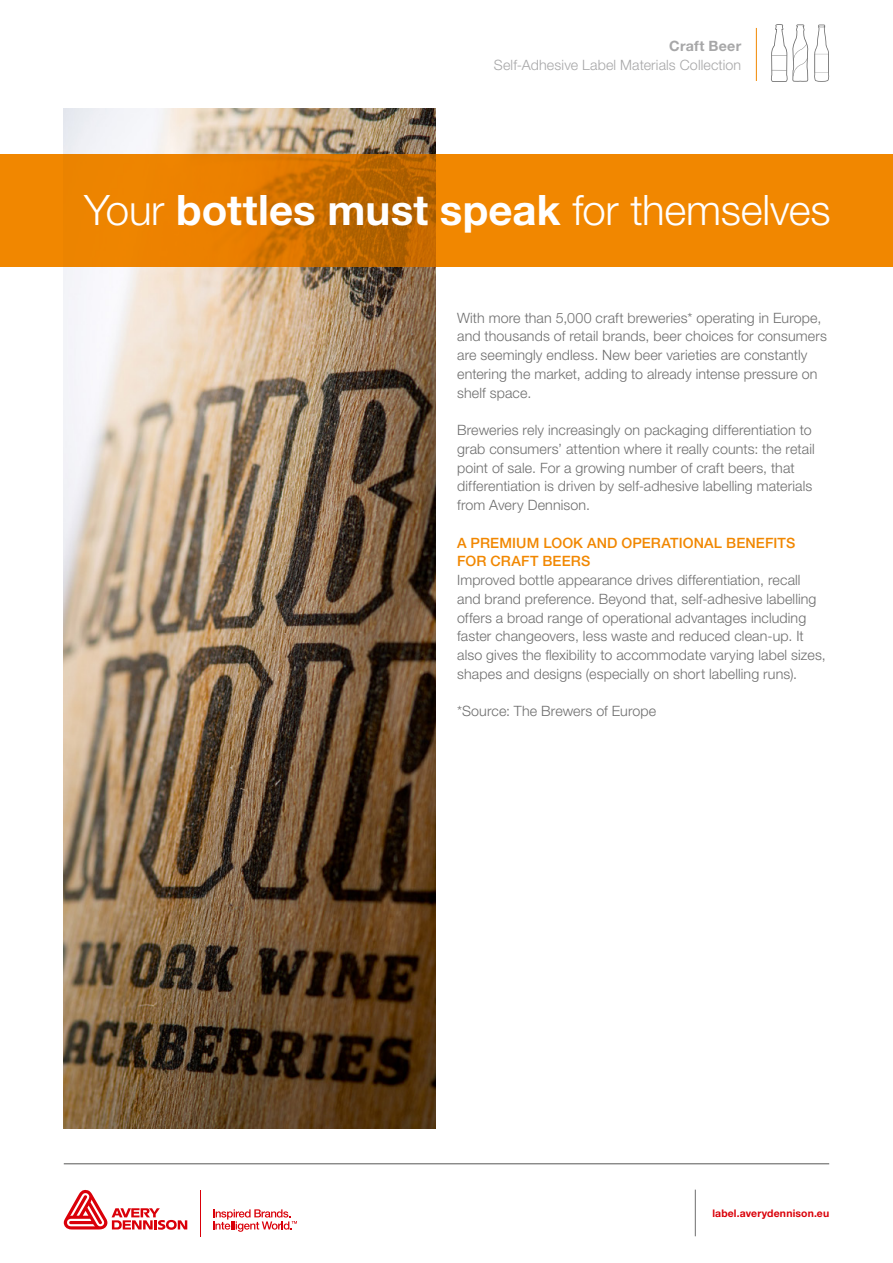
<style>
.page{position:relative;width:893px;height:1263px;background:#fff}
.page>*{position:absolute;margin:0;border:0;box-sizing:border-box;transform-origin:0 0}
.Header_Oranje_Links{font:300 42px "Helvetica Neue LT Std";letter-spacing:-.005em;color:#fff}
.Platte_Tekst{font:300 14.25px/18.8px "Helvetica Neue LT Std";letter-spacing:.01em;color:#6e6e6e}
.Tussen_Kop{font:500 14.25px/18.8px "Helvetica Neue LT Std";letter-spacing:.01em;color:#f18700}
.t1{font:300 14.25px "Helvetica Neue LT Std";letter-spacing:.01em;color:#a7a7a8}
.t2{font:700 14.25px "Helvetica Neue LT Std";letter-spacing:.02em;color:#a7a7a8}
.t3{font:700 10.5px "Helvetica Neue LT Std";letter-spacing:.015em;color:#da0009}
.s1{font-weight:700}
</style>
<div class="page">
<hr style="left:64px;top:1163px;width:765px;height:1px;background:#565655">
<svg style="left:64px;top:1189px;width:123px;height:41px"></svg>
<hr style="left:201px;top:1190px;width:1px;height:46px;background:#da0009">
<svg style="left:213px;top:1209px;width:84px;height:23px"></svg>
<hr style="left:695px;top:1189px;width:1px;height:47px;background:#6e6e6e">
<hr style="left:756px;top:28px;width:1px;height:53px;background:#f18700">
<svg style="left:771px;top:24px;width:58px;height:58px"></svg>
<img style="left:64px;top:109px;width:372px;height:1020px">
<svg style="left:0;top:154px;width:893px;height:112px;background:#e68000"></svg>
<p class="t2" style="left:669px;top:37px;width:74px">Craft Beer</p>
<p class="t1" style="left:494px;top:57px;width:249px">Self-Adhesive Label Materials Collection</p>
<p class="Header_Oranje_Links" style="left:84px;top:184px;width:748px">Your <span class="s1">bottles must speak</span> for themselves</p>
<p class="Platte_Tekst" style="left:457px;top:308px;width:371px">With more than 5,000 craft breweries* operating in Europe, and thousands of retail brands, beer choices for consumers are seemingly endless. New beer varieties are constantly entering the market, adding to already intense pressure on shelf space.</p>
<p class="Platte_Tekst" style="left:457px;top:420px;width:359px">Breweries rely increasingly on packaging differentiation to grab consumers’ attention where it really counts: the retail point of sale. For a growing number of craft beers, that differentiation is driven by self-adhesive labelling materials from Avery Dennison.</p>
<p class="Tussen_Kop" style="left:457px;top:533px;width:340px">A PREMIUM LOOK AND OPERATIONAL BENEFITS<br>FOR CRAFT BEERS</p>
<p class="Platte_Tekst" style="left:457px;top:570px;width:370px">Improved bottle appearance drives differentiation, recall and brand preference. Beyond that, self-adhesive labelling offers a broad range of operational advantages including faster changeovers, less waste and reduced clean-up. It also gives the flexibility to accommodate varying label sizes, shapes and designs (especially on short labelling runs).</p>
<p class="Platte_Tekst" style="left:457px;top:702px;width:201px">*Source: The Brewers of Europe</p>
<p class="t3" style="left:712px;top:1207px;width:118px">label.averydennison.eu</p>
</div>
